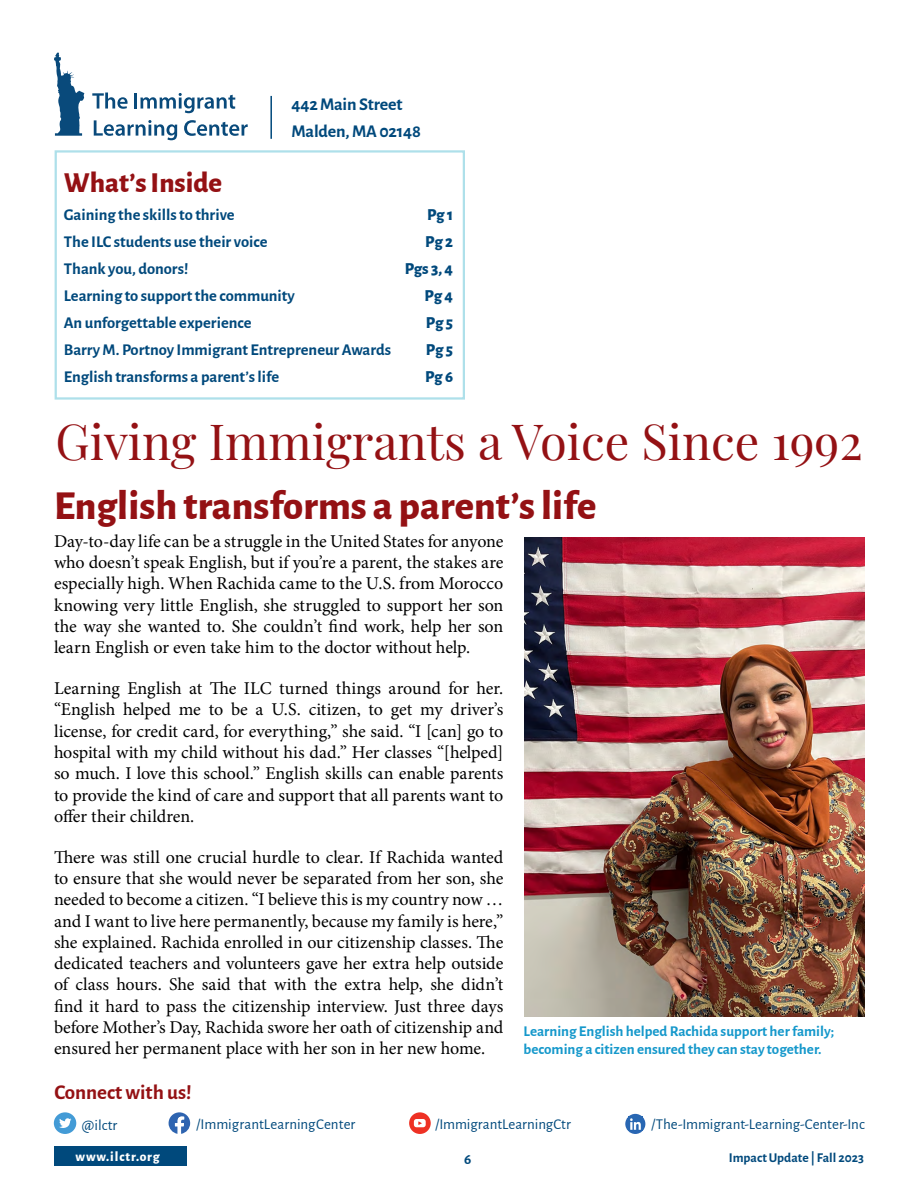
<style>
.page{position:relative;width:918px;height:1188px;background:#fff}
.page>*{position:absolute;margin:0;border:0;box-sizing:border-box;transform-origin:0 0}
.t1{font:48.75px "Playfair Display";color:#941114}
.t2{font:800 40.5px "Alegreya Sans";letter-spacing:.005em;color:#941114}
.t3{font:800 28.5px "Alegreya Sans";color:#941114}
.t4{font:700 21px "Alegreya Sans";color:#941114}
.t5{font:18px/21.3px "Minion Pro";letter-spacing:-.005em;color:#000;text-align:justify}
.t6{font:700 18px/27px "Alegreya Sans";letter-spacing:-.01em;color:#00497c}
.t7{font:700 16.5px/27px "Alegreya Sans";color:#00497c}
.t8{font:800 16.5px/27px "Alegreya Sans";letter-spacing:-.01em;color:#00497c;text-align:right}
.t9{font:700 15px/18px "Alegreya Sans";color:#1598cb}
.t10{font:15px "Alegreya Sans";color:#00497c}
.t11{font:700 15px "Alegreya Sans";color:#00497c}
.t12{font:700 13.5px "Alegreya Sans";color:#00497c}
.t13{font:800 13.5px "Alegreya Sans";letter-spacing:.07em;color:#fff}
</style>
<div class="page">
<div style="left:54px;top:1146px;width:133px;height:20px;background:#00497c"></div>
<hr style="left:270px;top:96px;width:2px;height:43px;background:#00497c">
<svg style="left:409px;top:1112px;width:22px;height:22px"></svg>
<svg style="left:414px;top:1119px;width:12px;height:8px"></svg>
<svg style="left:169px;top:1112px;width:21px;height:22px"></svg>
<div style="left:54px;top:1112px;width:22px;height:22px;background:#439bd6;border-radius:50%"></div>
<svg style="left:59px;top:1118px;width:12px;height:10px"></svg>
<img style="left:525px;top:538px;width:340px;height:479px">
<svg style="left:54px;top:53px;width:30px;height:83px"></svg>
<svg style="left:92px;top:93px;width:36px;height:16px"></svg>
<svg style="left:135px;top:93px;width:100px;height:20px"></svg>
<svg style="left:94px;top:120px;width:83px;height:20px"></svg>
<svg style="left:184px;top:120px;width:64px;height:16px"></svg>
<div style="left:625px;top:1114px;width:20px;height:20px;background:#2966b3;border-radius:50%"></div>
<img style="left:630px;top:1118px;width:11px;height:12px">
<svg style="left:54px;top:150px;width:411px;height:250px"></svg>
<h3 class="t3" style="left:64px;top:161px;width:160px">What’s Inside</h3>
<p class="t6" style="left:292px;top:90px;width:131px">442 Main Street<br>Malden, MA 02148</p>
<p class="t7" style="left:64px;top:200px;width:329px">Gaining the skills to thrive<br>The ILC students use their voice<br>Thank you, donors!<br>Learning to support the community<br>An unforgettable experience<br>Barry M. Portnoy Immigrant Entrepreneur Awards<br>English transforms a parent’s life</p>
<p class="t8" style="left:405px;top:200px;width:50px">Pg 1<br>Pg 2<br>Pgs 3, 4<br>Pg 4<br>Pg 5<br>Pg 5<br>Pg 6</p>
<h1 class="t1" style="left:56px;top:404px;width:809px">Giving Immigrants a Voice Since 1992</h1>
<h2 class="t2" style="left:54px;top:475px;width:544px">English transforms a parent’s life</h2>
<p class="t5" style="left:54px;top:531px;width:451px">Day-to-day life can be a struggle in the United States for anyone who doesn’t speak English, but if you’re a parent, the stakes are especially high. When Rachida came to the U.S. from Morocco knowing very little English, she struggled to support her son the way she wanted to. She couldn’t find work, help her son learn English or even take him to the doctor without help.</p>
<p class="t5" style="left:54px;top:678px;width:451px">Learning English at The ILC turned things around for her. “English helped me to be a U.S. citizen, to get my driver’s license, for credit card, for everything,” she said. “I [can] go to hospital with my child without his dad.” Her classes “[helped] so much. I love this school.” English skills can enable parents to provide the kind of care and support that all parents want to offer their children.</p>
<p class="t5" style="left:54px;top:846px;width:451px">There was still one crucial hurdle to clear. If Rachida wanted to ensure that she would never be separated from her son, she needed to become a citizen. “I believe this is my country now … and I want to live here permanently, because my family is here,” she explained. Rachida enrolled in our citizenship classes. The dedicated teachers and volunteers gave her extra help outside of class hours. She said that with the extra help, she didn’t find it hard to pass the citizenship interview. Just three days before Mother’s Day, Rachida swore her oath of citizenship and ensured her permanent place with her son in her new home.</p>
<p class="t4" style="left:54px;top:1077px;width:139px">Connect with us!</p>
<p class="t9" style="left:524px;top:1021px;width:312px">Learning English helped Rachida support her family; becoming a citizen ensured they can stay together.</p>
<p class="t10" style="left:82px;top:1115px;width:37px">@ilctr</p>
<p class="t10" style="left:196px;top:1113px;width:161px">/ImmigrantLearningCenter</p>
<p class="t10" style="left:435px;top:1113px;width:137px">/ImmigrantLearningCtr</p>
<p class="t10" style="left:651px;top:1114px;width:215px">/The-Immigrant-Learning-Center-Inc</p>
<p class="t13" style="left:75px;top:1147px;width:86px">www.ilctr.org</p>
<p class="t11" style="left:464px;top:1149px;width:9px">6</p>
<p class="t12" style="left:729px;top:1148px;width:137px">Impact Update | Fall 2023</p>
</div>
